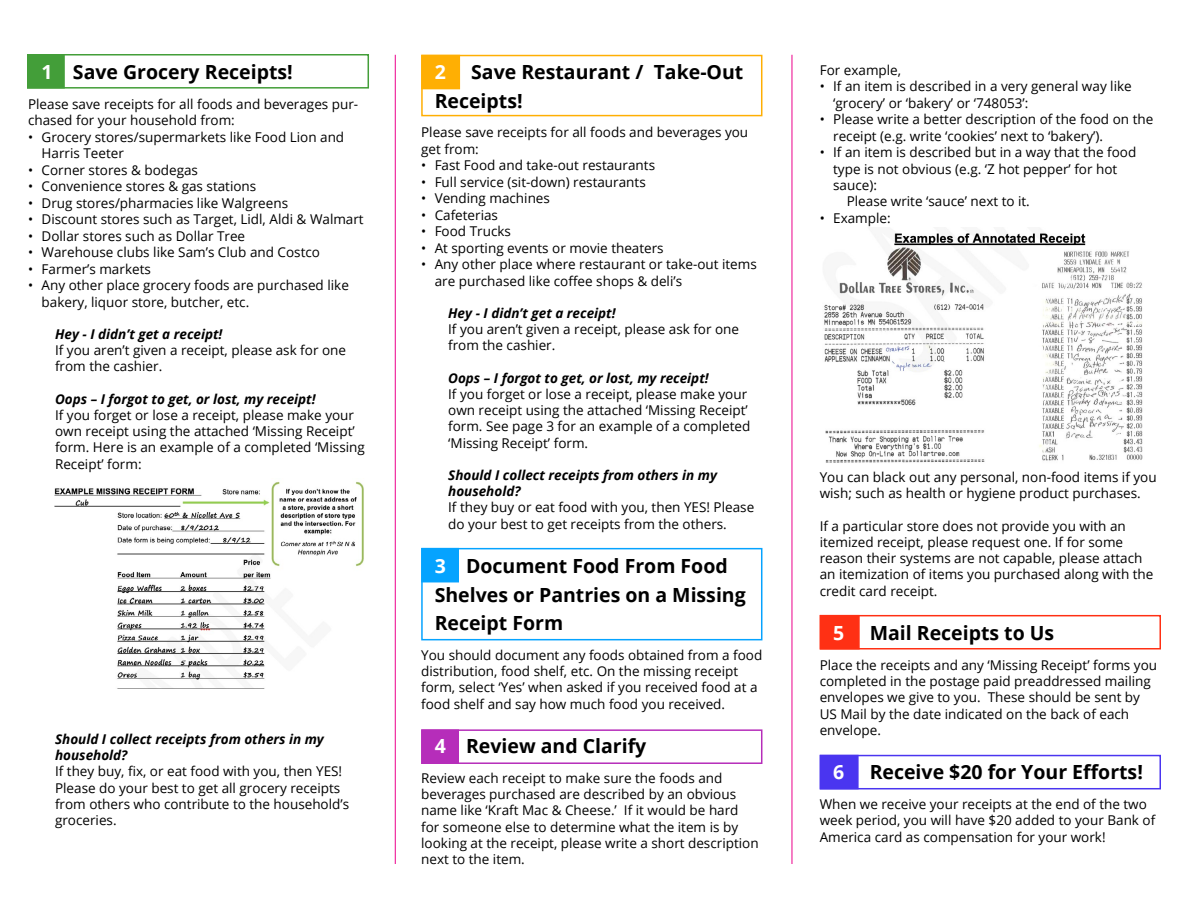
<style>
.page{position:relative;width:1188px;height:918px;background:#fff}
.page>*{position:absolute;margin:0;border:0;box-sizing:border-box;transform-origin:0 0}
.Heading_1{font:700 19.5px/28.5px "Open Sans";color:#000}
.Heading_1-2{font:700 19.5px "Open Sans";color:#fff}
.Paragraph_Style_1{font:13.5px/16.2px "Open Sans";color:#000}
.Paragraph_Style_-_In{font:13.5px/16.2px "Open Sans";color:#000}
.Paragraph_Style_-_In-2{font:italic 700 13.5px/16.2px "Open Sans";color:#000}
.s1{color:#fff}
</style>
<div class="page">
<div style="left:27px;top:54px;width:38px;height:35px;background:#439e39;border:2px solid #439e39"></div>
<div style="left:820px;top:755px;width:341px;height:34px;border:2px solid #4a35f0"></div>
<div style="left:820px;top:615px;width:341px;height:35px;border:2px solid #ff3014"></div>
<div style="left:421px;top:548px;width:341px;height:92px;border:2px solid #05a3ff"></div>
<div style="left:421px;top:55px;width:341px;height:61px;border:2px solid #ffaf03"></div>
<div style="left:27px;top:54px;width:342px;height:35px;border:2px solid #439e39"></div>
<div style="left:421px;top:55px;width:39px;height:34px;background:#ffaf03"></div>
<div style="left:820px;top:755px;width:39px;height:34px;background:#4a35f0"></div>
<div style="left:820px;top:615px;width:40px;height:35px;background:#ff3014;border:2px solid #ff3014"></div>
<div style="left:421px;top:548px;width:38px;height:34px;background:#05a3ff"></div>
<img style="left:54px;top:481px;width:310px;height:199px">
<div style="left:421px;top:729px;width:341px;height:35px;border:2px solid #b62dba"></div>
<div style="left:421px;top:729px;width:38px;height:35px;background:#b62dba"></div>
<img style="left:824px;top:233px;width:319px;height:230px">
<hr style="left:395px;top:55px;width:1px;height:809px;background:#ec008c">
<hr style="left:792px;top:55px;width:1px;height:809px;background:#ec008c">
<p class="Heading_1" style="left:42px;top:57px;width:253px"><span class="s1">1</span> Save Grocery Receipts!</p>
<p class="Paragraph_Style_1" style="left:28px;top:96px;width:332px">Please save receipts for all foods and beverages pur&shy;chased for your household from:</p>
<p class="Paragraph_Style_1" style="left:42px;top:128px;width:304px;text-indent:-14px">• Grocery stores/supermarkets like Food Lion and<br>Harris Teeter</p>
<p class="Paragraph_Style_1" style="left:28px;top:161px;width:171px">• Corner stores &amp; bodegas</p>
<p class="Paragraph_Style_1" style="left:28px;top:178px;width:230px">• Convenience stores &amp; gas stations</p>
<p class="Paragraph_Style_1" style="left:28px;top:194px;width:262px">• Drug stores/pharmacies like Walgreens</p>
<p class="Paragraph_Style_1" style="left:28px;top:211px;width:337px">• Discount stores such as Target, Lidl, Aldi &amp; Walmart</p>
<p class="Paragraph_Style_1" style="left:28px;top:227px;width:219px">• Dollar stores such as Dollar Tree</p>
<p class="Paragraph_Style_1" style="left:28px;top:244px;width:293px">• Warehouse clubs like Sam’s Club and Costco</p>
<p class="Paragraph_Style_1" style="left:28px;top:260px;width:124px">• Farmer’s markets</p>
<p class="Paragraph_Style_1" style="left:42px;top:277px;width:309px;text-indent:-14px">• Any other place grocery foods are purchased like bakery, liquor store, butcher, etc.</p>
<p class="Paragraph_Style_-_In-2" style="left:55px;top:326px;width:169px">Hey - I didn’t get a receipt!</p>
<p class="Paragraph_Style_-_In" style="left:55px;top:342px;width:292px">If you aren’t given a receipt, please ask for one from the cashier.</p>
<p class="Paragraph_Style_-_In-2" style="left:55px;top:391px;width:262px">Oops – I forgot to get, or lost, my receipt!</p>
<p class="Paragraph_Style_-_In" style="left:55px;top:407px;width:311px">If you forget or lose a receipt, please make your own receipt using the attached ‘Missing Receipt’ form. Here is an example of a completed ‘Missing Receipt’ form:</p>
<p class="Paragraph_Style_-_In-2" style="left:55px;top:731px;width:270px">Should I collect receipts from others in my household?</p>
<p class="Paragraph_Style_-_In" style="left:55px;top:763px;width:296px">If they buy, fix, or eat food with you, then YES!<br>Please do your best to get all grocery receipts from others who contribute to the household’s groceries.</p>
<p class="Heading_1" style="left:435px;top:57px;width:310px;text-indent:36px">Save Restaurant / Take-Out<br>Receipts!</p>
<p class="Paragraph_Style_1" style="left:421px;top:124px;width:329px">Please save receipts for all foods and beverages you get from:</p>
<p class="Paragraph_Style_1" style="left:421px;top:157px;width:235px">• Fast Food and take-out restaurants</p>
<p class="Paragraph_Style_1" style="left:421px;top:173px;width:226px">• Full service (sit-down) restaurants</p>
<p class="Paragraph_Style_1" style="left:421px;top:190px;width:130px">• Vending machines</p>
<p class="Paragraph_Style_1" style="left:421px;top:206px;width:78px">• Cafeterias</p>
<p class="Paragraph_Style_1" style="left:421px;top:223px;width:91px">• Food Trucks</p>
<p class="Paragraph_Style_1" style="left:421px;top:239px;width:244px">• At sporting events or movie theaters</p>
<p class="Paragraph_Style_1" style="left:435px;top:256px;width:324px;text-indent:-14px">• Any other place where restaurant or take-out items are purchased like coffee shops &amp; deli’s</p>
<p class="Paragraph_Style_-_In-2" style="left:448px;top:305px;width:169px">Hey - I didn’t get a receipt!</p>
<p class="Paragraph_Style_-_In" style="left:448px;top:321px;width:292px">If you aren’t given a receipt, please ask for one from the cashier.</p>
<p class="Paragraph_Style_-_In-2" style="left:448px;top:370px;width:262px">Oops – I forgot to get, or lost, my receipt!</p>
<p class="Paragraph_Style_-_In" style="left:448px;top:386px;width:304px">If you forget or lose a receipt, please make your own receipt using the attached ‘Missing Receipt’ form. See page 3 for an example of a completed ‘Missing Receipt’ form.</p>
<p class="Paragraph_Style_-_In-2" style="left:448px;top:467px;width:270px">Should I collect receipts from others in my household?</p>
<p class="Paragraph_Style_-_In" style="left:448px;top:499px;width:308px">If they buy or eat food with you, then YES! Please do your best to get receipts from the others.</p>
<p class="Heading_1" style="left:435px;top:552px;width:313px"><span class="s1">3</span> Document Food From Food<br>Shelves or Pantries on a Missing<br>Receipt Form</p>
<p class="Paragraph_Style_1" style="left:421px;top:647px;width:343px">You should document any foods obtained from a food distribution, food shelf, etc. On the missing receipt form, select ‘Yes’ when asked if you received food at a food shelf and say how much food you received.</p>
<p class="Heading_1" style="left:435px;top:732px;width:213px"><span class="s1">4</span> Review and Clarify</p>
<p class="Paragraph_Style_1" style="left:421px;top:770px;width:339px">Review each receipt to make sure the foods and beverages purchased are described by an obvious name like ‘Kraft Mac &amp; Cheese.’ If it would be hard for someone else to determine what the item is by looking at the receipt, please write a short description next to the item.</p>
<p class="Heading_1-2" style="left:435px;top:58px;width:13px">2</p>
<p class="Paragraph_Style_1" style="left:820px;top:61px;width:83px">For example,</p>
<p class="Paragraph_Style_1" style="left:833px;top:78px;width:300px;text-indent:-14px">• If an item is described in a very general way like ‘grocery’ or ‘bakery’ or ‘748053’:</p>
<p class="Paragraph_Style_1" style="left:833px;top:111px;width:322px;text-indent:-14px">• Please write a better description of the food on the receipt (e.g. write ‘cookies’ next to ‘bakery’).</p>
<p class="Paragraph_Style_1" style="left:833px;top:144px;width:305px;text-indent:-14px">• If an item is described but in a way that the food type is not obvious (e.g. ‘Z hot pepper’ for hot sauce):</p>
<p class="Paragraph_Style_-_In" style="left:847px;top:193px;width:185px">Please write ‘sauce’ next to it.</p>
<p class="Paragraph_Style_1" style="left:820px;top:210px;width:72px">• Example:</p>
<p class="Paragraph_Style_1" style="left:820px;top:469px;width:339px">You can black out any personal, non-food items if you wish; such as health or hygiene product purchases.</p>
<p class="Paragraph_Style_1" style="left:820px;top:517px;width:335px">If a particular store does not provide you with an itemized receipt, please request one. If for some reason their systems are not capable, please attach an itemization of items you purchased along with the credit card receipt.</p>
<p class="Heading_1-2" style="left:833px;top:619px;width:13px">5</p>
<p class="Heading_1" style="left:870px;top:618px;width:186px">Mail Receipts to Us</p>
<p class="Paragraph_Style_1" style="left:820px;top:657px;width:339px">Place the receipts and any ‘Missing Receipt’ forms you completed in the postage paid preaddressed mailing envelopes we give to you. These should be sent by US Mail by the date indicated on the back of each envelope.</p>
<p class="Heading_1-2" style="left:833px;top:759px;width:13px">6</p>
<p class="Heading_1" style="left:870px;top:758px;width:275px">Receive $20 for Your Efforts!</p>
<p class="Paragraph_Style_1" style="left:820px;top:796px;width:337px">When we receive your receipts at the end of the two week period, you will have $20 added to your Bank of<br>America card as compensation for your work!</p>
</div>
